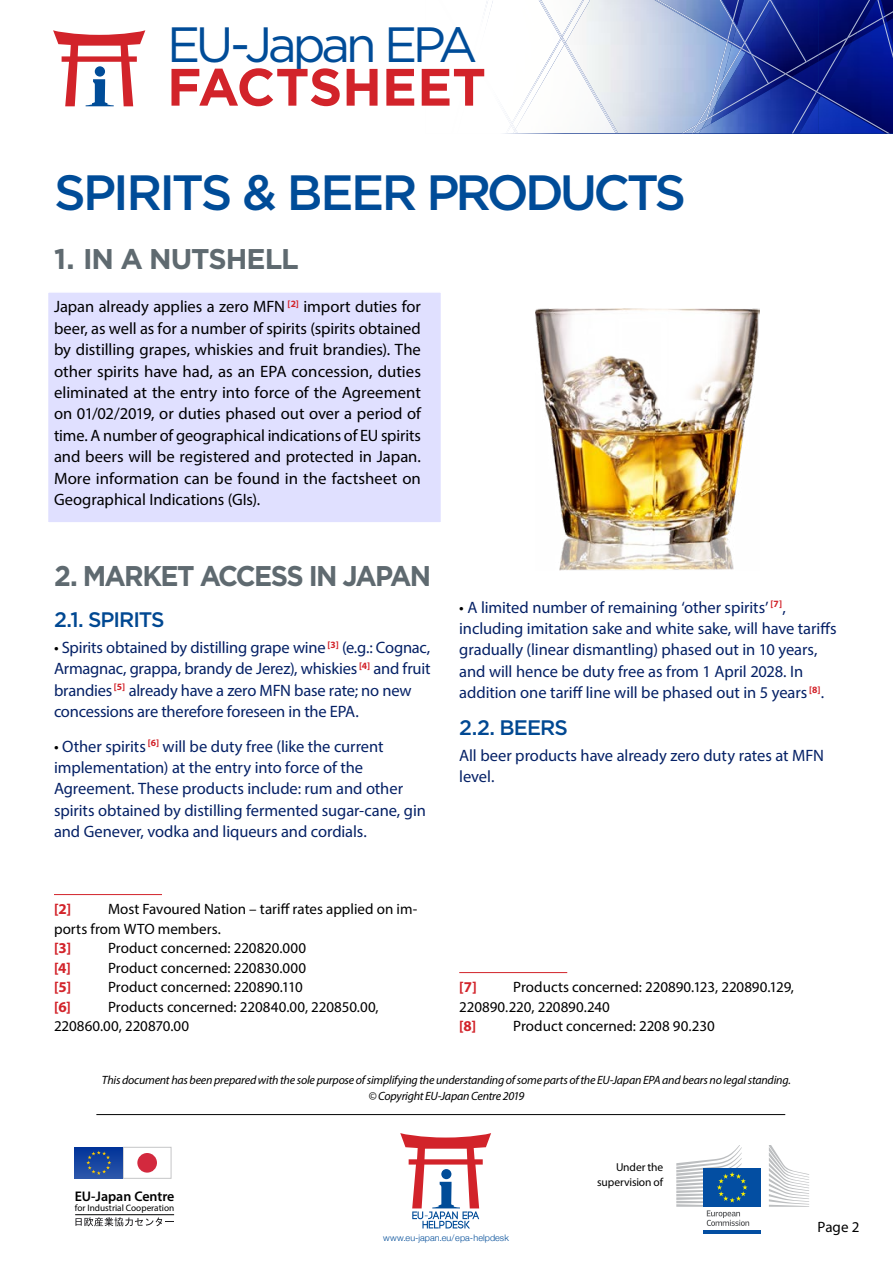
<style>
.page{position:relative;width:893px;height:1263px;background:#fff}
.page>*{position:absolute;margin:0;border:0;box-sizing:border-box;transform-origin:0 0}
.t1{font:700 52.5px "Gotham";color:#d2232a}
.EPA-T1-Blue19{font:500 49.5px "Gotham";letter-spacing:-.065em;color:#004c98}
.t2{font:49.5px "Gotham";letter-spacing:-.085em;color:#004c98}
.EPA_body{font:700 28.5px "Gotham";letter-spacing:-.065em;color:#5f6a70;scale:.95 1}
.EPA_T2_Grey_17{font:700 28.5px "Gotham";letter-spacing:-.035em;color:#5f6a70}
.EPA_T3_Blue{font:500 21px "Gotham";letter-spacing:-.045em;color:#004892}
.EPA_body-2{font:16.5px/21.5px "Myriad Pro";letter-spacing:-.005em;color:#052166}
.EPA_body-3{font:16.5px/21.5px "Myriad Pro";color:#000;text-align:justify}
.t3{font:15px/19.5px "Myriad Pro";color:#000}
.t4{font:700 15px "Myriad Pro";color:#d2232a}
.t5{font:600 13.95px "Myriad Pro";color:#000}
.t6{font:italic 12px/15.6px "Myriad Pro";letter-spacing:-.015em;color:#000;text-align:center}
.t7{font:11.55px/15px "Myriad Pro";letter-spacing:-.01em;color:#000;text-align:right}
.t8{font:9.3px "Myriad Pro";color:#000}
.t9{font:300 9px "Helvetica Neue";letter-spacing:.005em;color:#004c98}
.s1{color:#000}
</style>
<div class="page">
<img style="left:818px;top:100px;width:3px;height:33px">
<img style="left:852px;top:42px;width:41px;height:91px">
<img style="left:877px;top:22px;width:10px;height:20px">
<img style="left:885px;top:0;width:8px;height:11px">
<img style="left:745px;top:88px;width:46px;height:45px">
<img style="left:728px;top:124px;width:17px;height:9px">
<img style="left:817px;top:100px;width:1px;height:33px">
<img style="left:745px;top:88px;width:28px;height:16px">
<img style="left:728px;top:116px;width:17px;height:8px">
<img style="left:745px;top:58px;width:7px;height:25px">
<img style="left:728px;top:58px;width:17px;height:39px">
<img style="left:769px;top:78px;width:21px;height:10px">
<img style="left:790px;top:78px;width:1px;height:17px">
<img style="left:822px;top:62px;width:30px;height:32px">
<img style="left:810px;top:66px;width:8px;height:11px">
<img style="left:777px;top:0;width:100px;height:62px">
<img style="left:818px;top:0;width:51px;height:54px">
<img style="left:749px;top:3px;width:61px;height:75px">
<img style="left:756px;top:6px;width:17px;height:41px">
<img style="left:737px;top:0;width:8px;height:27px">
<img style="left:653px;top:0;width:84px;height:45px">
<img style="left:734px;top:0;width:10px;height:26px">
<img style="left:871px;top:17px;width:11px;height:16px">
<svg style="left:885px;top:11px;width:8px;height:11px"></svg>
<img style="left:818px;top:38px;width:29px;height:17px">
<svg style="left:807px;top:54px;width:11px;height:12px"></svg>
<img style="left:807px;top:4px;width:1px;height:59px">
<img style="left:745px;top:83px;width:24px;height:15px">
<img style="left:728px;top:97px;width:17px;height:19px">
<img style="left:732px;top:23px;width:1px;height:17px">
<img style="left:752px;top:58px;width:18px;height:26px">
<img style="left:769px;top:77px;width:15px;height:6px">
<img style="left:773px;top:4px;width:34px;height:70px">
<svg style="left:771px;top:0;width:6px;height:6px"></svg>
<img style="left:736px;top:27px;width:9px;height:13px">
<svg style="left:733px;top:22px;width:3px;height:7px"></svg>
<img style="left:681px;top:44px;width:47px;height:89px">
<img style="left:734px;top:0;width:5px;height:20px">
<img style="left:732px;top:0;width:2px;height:23px">
<svg style="left:562px;top:38px;width:3px;height:6px"></svg>
<img style="left:564px;top:43px;width:53px;height:90px">
<img style="left:538px;top:0;width:46px;height:38px">
<img style="left:821px;top:94px;width:69px;height:39px">
<svg style="left:817px;top:90px;width:5px;height:10px"></svg>
<img style="left:884px;top:23px;width:9px;height:35px">
<img style="left:877px;top:0;width:8px;height:24px">
<svg style="left:509px;top:123px;width:9px;height:10px"></svg>
<img style="left:512px;top:36px;width:50px;height:88px">
<img style="left:692px;top:80px;width:30px;height:53px">
<img style="left:693px;top:84px;width:28px;height:49px">
<img style="left:721px;top:49px;width:20px;height:35px">
<img style="left:791px;top:92px;width:26px;height:41px">
<img style="left:753px;top:55px;width:39px;height:22px">
<img style="left:818px;top:48px;width:25px;height:42px">
<img style="left:791px;top:77px;width:27px;height:15px">
<img style="left:841px;top:0;width:30px;height:49px">
<svg style="left:727px;top:40px;width:29px;height:18px"></svg>
<img style="left:655px;top:0;width:77px;height:44px">
<img style="left:745px;top:0;width:26px;height:42px">
<div style="left:703px;top:1168px;width:58px;height:39px;background:#034ea2"></div>
<hr style="left:703px;top:1230px;width:58px;height:3px;background:#034ea2">
<svg style="left:769px;top:1145px;width:40px;height:62px"></svg>
<svg style="left:676px;top:1145px;width:73px;height:81px"></svg>
<div style="left:123px;top:1147px;width:48px;height:31px;border:1px solid #c5c6c7"></div>
<div style="left:137px;top:1153px;width:20px;height:19px;background:#d3293e;border-radius:50%"></div>
<svg style="left:75px;top:1147px;width:48px;height:31px"></svg>
<svg style="left:86px;top:1151px;width:25px;height:24px"></svg>
<hr style="left:75px;top:1214px;width:99px;height:1px;background:#000">
<svg style="left:75px;top:1217px;width:99px;height:9px"></svg>
<hr style="left:96px;top:1114px;width:689px;height:1px;background:#000">
<svg style="left:53px;top:30px;width:92px;height:76px"></svg>
<div style="left:95px;top:66px;width:10px;height:11px;background:#004c98;border-radius:50%"></div>
<svg style="left:400px;top:1133px;width:91px;height:95px"></svg>
<div style="left:47px;top:291px;width:395px;height:233px;background:#e0e0ff;border:2px solid #fff"></div>
<hr style="left:54px;top:894px;width:108px;height:1px;background:#d2232a">
<hr style="left:459px;top:972px;width:108px;height:1px;background:#d2232a">
<img style="left:535px;top:309px;width:225px;height:261px">
<h2 class="t2" style="left:167px;top:13px;width:312px">EU-Japan EPA</h2>
<h1 class="t1" style="left:167px;top:57px;width:320px">FACTSHEET</h1>
<p class="EPA-T1-Blue19" style="left:54px;top:160px;width:634px">SPIRITS &amp; BEER PRODUCTS</p>
<p class="EPA_T2_Grey_17" style="left:54px;top:243px;width:246px">1. IN A NUTSHELL</p>
<p class="EPA_body-3" style="left:54px;top:296px;width:368px">Japan already applies a zero MFN <sup>[2]</sup> import duties for beer, as well as for a number of spirits (spirits obtained by distilling grapes, whiskies and fruit brandies). The other spirits have had, as an EPA concession, duties eliminated at the entry into force of the Agreement on 01/02/2019, or duties phased out over a period of time. A number of geographical indications of EU spirits and beers will be registered and protected in Japan.<br>More information can be found in the factsheet on Geographical Indications (GIs).</p>
<p class="EPA_body" style="left:54px;top:560px;width:398px">2. MARKET ACCESS IN JAPAN</p>
<p class="EPA_T3_Blue" style="left:54px;top:606px;width:112px">2.1. SPIRITS</p>
<p class="EPA_body-2" style="left:54px;top:636px;width:378px"><span class="s1">•</span> Spirits obtained by distilling grape wine <sup>[3]</sup> (e.g.: Cognac, Armagnac, grappa, brandy de Jerez), whiskies <sup>[4]</sup> and fruit brandies <sup>[5]</sup> already have a zero MFN base rate; no new concessions are therefore foreseen in the EPA.</p>
<p class="EPA_body-2" style="left:54px;top:735px;width:373px"><span class="s1">•</span> Other spirits <sup>[6]</sup> will be duty free (like the current implementation) at the entry into force of the Agreement. These products include: rum and other spirits obtained by distilling fermented sugar-cane, gin and Genever, vodka and liqueurs and cordials.</p>
<p class="t3" style="left:54px;top:899px;width:365px;text-indent:54px">Most Favoured Nation – tariff rates applied on im&shy;ports from WTO members.</p>
<p class="t4" style="left:54px;top:938px;width:19px">[3]</p>
<p class="t3" style="left:108px;top:938px;width:200px">Product concerned: 220820.000</p>
<p class="t4" style="left:54px;top:958px;width:18px">[4]</p>
<p class="t3" style="left:108px;top:957px;width:200px">Product concerned: 220830.000</p>
<p class="t4" style="left:54px;top:977px;width:19px">[5]</p>
<p class="t3" style="left:108px;top:977px;width:196px">Product concerned: 220890.110</p>
<p class="t4" style="left:54px;top:997px;width:19px">[6]</p>
<p class="t4" style="left:54px;top:899px;width:19px">[2]</p>
<p class="t3" style="left:54px;top:996px;width:326px;text-indent:54px">Products concerned: 220840.00, 220850.00,<br>220860.00, 220870.00</p>
<p class="EPA_body-2" style="left:459px;top:596px;width:379px"><span class="s1">•</span> A limited number of remaining ‘other spirits’ <sup>[7]</sup>, including imitation sake and white sake, will have tariffs gradually (linear dismantling) phased out in 10 years, and will hence be duty free as from 1 April 2028. In addition one tariff line will be phased out in 5 years <sup>[8]</sup>.</p>
<p class="EPA_T3_Blue" style="left:459px;top:714px;width:110px">2.2. BEERS</p>
<p class="EPA_body-2" style="left:459px;top:744px;width:366px">All beer products have already zero duty rates at MFN level.</p>
<p class="t3" style="left:459px;top:977px;width:336px;text-indent:54px">Products concerned: 220890.123, 220890.129,<br>220890.220, 220890.240</p>
<p class="t4" style="left:459px;top:1016px;width:19px">[8]</p>
<p class="t3" style="left:513px;top:1016px;width:203px">Product concerned: 2208 90.230</p>
<p class="t4" style="left:459px;top:977px;width:19px">[7]</p>
<p class="t6" style="left:102px;top:1072px;width:691px">This document has been prepared with the sole purpose of simplifying the understanding of some parts of the EU-Japan EPA and bears no legal standing. © Copyright EU-Japan Centre 2019</p>
<p class="t5" style="left:75px;top:1187px;width:101px">EU-Japan Centre</p>
<p class="t8" style="left:75px;top:1202px;width:101px">for Industrial Cooperation</p>
<p class="t9" style="left:383px;top:1230px;width:127px">www.eu-japan.eu/epa-helpdesk</p>
<p class="t7" style="left:597px;top:1159px;width:67px">Under the supervision of</p>
<p class="t3" style="left:817px;top:1217px;width:43px">Page 2</p>
</div>
